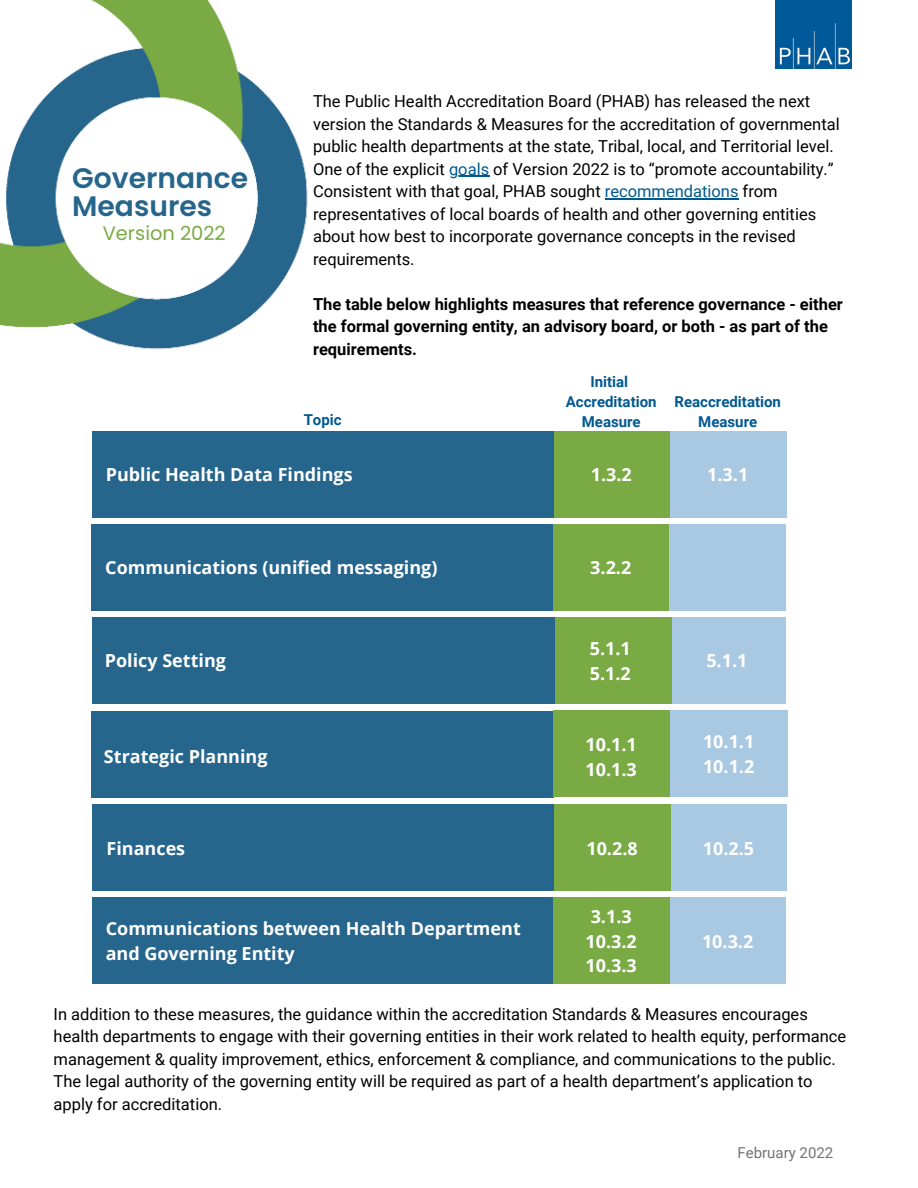
<style>
.page{position:relative;width:918px;height:1188px;background:#fff}
.page>*{position:absolute;margin:0;border:0;box-sizing:border-box;transform-origin:0 0}
.t1{font:600 28.2px "Poppins";color:#26658c}
.t2{font:19.35px "Poppins";color:#79aa43}
.t3{font:700 18px/24.8px "Open Sans";color:#fff}
.t4{font:16.5px/22.5px "Roboto";color:#000}
.t5{font:700 16.5px/22.5px "Roboto";color:#000}
.t6{font:700 15px "Roboto";color:#005990}
.t7{font:15px "Roboto";color:#737373}
.s1{color:#005990}
</style>
<div class="page">
<img style="left:775px;top:0;width:77px;height:69px">
<div style="left:92px;top:431px;width:463px;height:87px;background:#26658c"></div>
<div style="left:554px;top:431px;width:117px;height:87px;background:#79aa43"></div>
<div style="left:670px;top:431px;width:117px;height:87px;background:#a9c8e1"></div>
<div style="left:669px;top:617px;width:117px;height:87px;background:#a9c8e1"></div>
<div style="left:92px;top:617px;width:463px;height:87px;background:#26658c"></div>
<div style="left:555px;top:617px;width:117px;height:87px;background:#79aa43"></div>
<div style="left:92px;top:711px;width:462px;height:87px;background:#26658c"></div>
<div style="left:92px;top:804px;width:461px;height:87px;background:#26658c"></div>
<div style="left:670px;top:804px;width:117px;height:87px;background:#a9c8e1"></div>
<div style="left:554px;top:804px;width:117px;height:87px;background:#79aa43"></div>
<div style="left:92px;top:898px;width:461px;height:86px;background:#26658c"></div>
<div style="left:669px;top:898px;width:117px;height:86px;background:#a9c8e1"></div>
<div style="left:553px;top:898px;width:117px;height:86px;background:#79aa43"></div>
<div style="left:92px;top:524px;width:462px;height:86px;background:#26658c"></div>
<div style="left:553px;top:524px;width:117px;height:86px;background:#79aa43"></div>
<div style="left:669px;top:524px;width:117px;height:86px;background:#a9c8e1"></div>
<div style="left:669px;top:710px;width:119px;height:87px;background:#a9c8e1"></div>
<div style="left:553px;top:710px;width:117px;height:87px;background:#79aa43"></div>
<hr style="left:449px;top:176px;width:40px;height:1px;background:#005990">
<hr style="left:605px;top:198px;width:134px;height:1px;background:#005990">
<img style="left:0;top:0;width:308px;height:349px">
<p class="t1" style="left:72px;top:158px;width:177px">Governance</p>
<p class="t1" style="left:72px;top:186px;width:141px">Measures</p>
<p class="t2" style="left:103px;top:219px;width:124px">Version 2022</p>
<p class="t4" style="left:313px;top:90px;width:528px">The Public Health Accreditation Board (PHAB) has released the next version the Standards &amp; Measures for the accreditation of governmental public health departments at the state, Tribal, local, and Territorial level.<br>One of the explicit <span class="s1">goals</span> of Version 2022 is to “promote accountability.” Consistent with that goal, PHAB sought <span class="s1">recommendations</span> from representatives of local boards of health and other governing entities about how best to incorporate governance concepts in the revised requirements.</p>
<p class="t5" style="left:313px;top:293px;width:531px">The table below highlights measures that reference governance - either the formal governing entity, an advisory board, or both - as part of the requirements.</p>
<p class="t6" style="left:590px;top:373px;width:39px">Initial</p>
<p class="t6" style="left:566px;top:393px;width:92px">Accreditation</p>
<p class="t6" style="left:582px;top:413px;width:60px">Measure</p>
<p class="t6" style="left:675px;top:393px;width:108px">Reaccreditation</p>
<p class="t6" style="left:304px;top:411px;width:39px">Topic</p>
<p class="t6" style="left:698px;top:413px;width:60px">Measure</p>
<p class="t3" style="left:106px;top:462px;width:248px">Public Health Data Findings</p>
<p class="t3" style="left:591px;top:462px;width:43px">1.3.2</p>
<p class="t3" style="left:707px;top:462px;width:43px">1.3.1</p>
<p class="t3" style="left:105px;top:555px;width:334px">Communications (unified messaging)</p>
<p class="t3" style="left:590px;top:555px;width:43px">3.2.2</p>
<p class="t3" style="left:105px;top:648px;width:123px">Policy Setting</p>
<p class="t3" style="left:104px;top:744px;width:165px">Strategic Planning</p>
<p class="t3" style="left:590px;top:636px;width:43px">5.1.1</p>
<p class="t3" style="left:590px;top:661px;width:43px">5.1.2</p>
<p class="t3" style="left:586px;top:731px;width:53px">10.1.1</p>
<p class="t3" style="left:586px;top:756px;width:53px">10.1.3</p>
<p class="t3" style="left:706px;top:648px;width:43px">5.1.1</p>
<p class="t3" style="left:703px;top:729px;width:53px">10.1.1</p>
<p class="t3" style="left:703px;top:753px;width:53px">10.1.2</p>
<p class="t3" style="left:107px;top:835px;width:80px">Finances</p>
<p class="t3" style="left:586px;top:835px;width:53px">10.2.8</p>
<p class="t3" style="left:703px;top:835px;width:53px">10.2.5</p>
<p class="t3" style="left:106px;top:916px;width:417px">Communications between Health Department and Governing Entity</p>
<p class="t3" style="left:591px;top:904px;width:43px">3.1.3</p>
<p class="t3" style="left:586px;top:928px;width:53px">10.3.2</p>
<p class="t3" style="left:586px;top:953px;width:53px">10.3.3</p>
<p class="t3" style="left:702px;top:928px;width:53px">10.3.2</p>
<p class="t4" style="left:54px;top:1003px;width:794px">In addition to these measures, the guidance within the accreditation Standards &amp; Measures encourages health departments to engage with their governing entities in their work related to health equity, performance management &amp; quality improvement, ethics, enforcement &amp; compliance, and communications to the public.<br>The legal authority of the governing entity will be required as part of a health department’s application to apply for accreditation.</p>
<p class="t7" style="left:738px;top:1144px;width:97px">February 2022</p>
</div>
